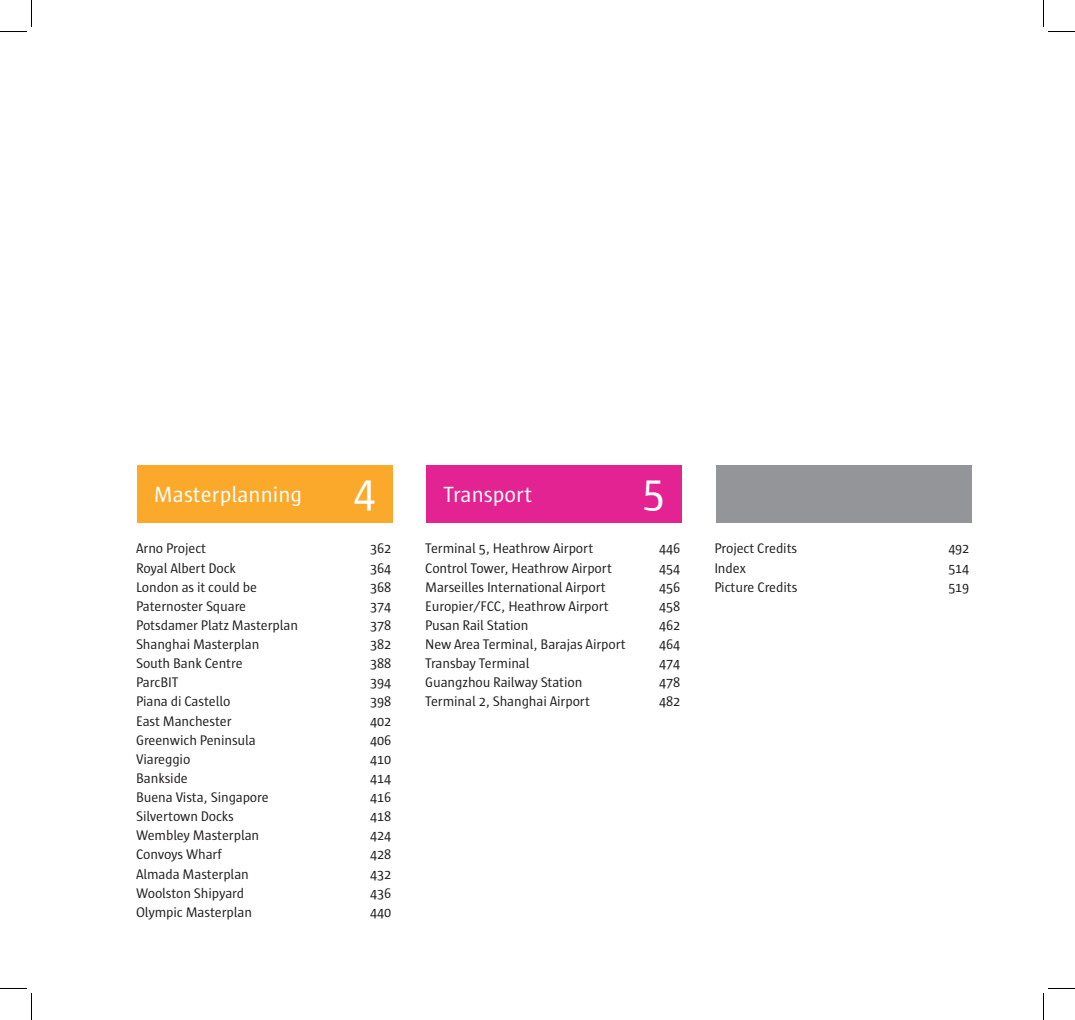
<style>
.page{position:relative;width:1075px;height:1020px;background:#fff}
.page>*{position:absolute;margin:0;border:0;box-sizing:border-box;transform-origin:0 0}
.t1{font:45px "Sun";color:#fff}
.t2{font:22.5px "Sun";color:#fff}
.rrp_text_2{font:14.25px "Sun";letter-spacing:-.01em;color:#231f20}
</style>
<div class="page">
<div style="left:427px;top:465px;width:255px;height:58px;background:#e22391"></div>
<div style="left:716px;top:465px;width:255px;height:58px;background:#939598"></div>
<div style="left:137px;top:465px;width:256px;height:58px;background:#faa92a"></div>
<svg style="left:0;top:0;width:32px;height:32px"></svg>
<svg style="left:0;top:988px;width:32px;height:32px"></svg>
<svg style="left:1043px;top:0;width:32px;height:32px"></svg>
<svg style="left:1043px;top:988px;width:32px;height:32px"></svg>
<p class="t2" style="left:154px;top:482px;width:150px">Masterplanning</p>
<p class="t1" style="left:353px;top:467px;width:24px">4</p>
<p class="t2" style="left:444px;top:482px;width:90px">Transport</p>
<p class="t1" style="left:643px;top:467px;width:24px">5</p>
<p class="rrp_text_2" style="left:136px;top:541px;width:72px">Arno Project</p>
<p class="rrp_text_2" style="left:370px;top:541px;width:23px">362</p>
<p class="rrp_text_2" style="left:136px;top:560px;width:101px">Royal Albert Dock</p>
<p class="rrp_text_2" style="left:370px;top:560px;width:23px">364</p>
<p class="rrp_text_2" style="left:136px;top:579px;width:122px">London as it could be</p>
<p class="rrp_text_2" style="left:370px;top:579px;width:23px">368</p>
<p class="rrp_text_2" style="left:136px;top:598px;width:112px">Paternoster Square</p>
<p class="rrp_text_2" style="left:370px;top:598px;width:23px">374</p>
<p class="rrp_text_2" style="left:136px;top:617px;width:164px">Potsdamer Platz Masterplan</p>
<p class="rrp_text_2" style="left:370px;top:617px;width:23px">378</p>
<p class="rrp_text_2" style="left:136px;top:636px;width:125px">Shanghai Masterplan</p>
<p class="rrp_text_2" style="left:370px;top:636px;width:23px">382</p>
<p class="rrp_text_2" style="left:136px;top:656px;width:108px">South Bank Centre</p>
<p class="rrp_text_2" style="left:370px;top:656px;width:23px">388</p>
<p class="rrp_text_2" style="left:136px;top:675px;width:44px">ParcBIT</p>
<p class="rrp_text_2" style="left:370px;top:675px;width:23px">394</p>
<p class="rrp_text_2" style="left:136px;top:694px;width:96px">Piana di Castello</p>
<p class="rrp_text_2" style="left:370px;top:694px;width:23px">398</p>
<p class="rrp_text_2" style="left:136px;top:713px;width:97px">East Manchester</p>
<p class="rrp_text_2" style="left:370px;top:713px;width:23px">402</p>
<p class="rrp_text_2" style="left:136px;top:732px;width:121px">Greenwich Peninsula</p>
<p class="rrp_text_2" style="left:370px;top:732px;width:23px">406</p>
<p class="rrp_text_2" style="left:136px;top:751px;width:56px">Viareggio</p>
<p class="rrp_text_2" style="left:370px;top:751px;width:23px">410</p>
<p class="rrp_text_2" style="left:136px;top:770px;width:53px">Bankside</p>
<p class="rrp_text_2" style="left:370px;top:770px;width:23px">414</p>
<p class="rrp_text_2" style="left:136px;top:789px;width:134px">Buena Vista, Singapore</p>
<p class="rrp_text_2" style="left:370px;top:789px;width:23px">416</p>
<p class="rrp_text_2" style="left:136px;top:809px;width:99px">Silvertown Docks</p>
<p class="rrp_text_2" style="left:370px;top:809px;width:23px">418</p>
<p class="rrp_text_2" style="left:136px;top:828px;width:125px">Wembley Masterplan</p>
<p class="rrp_text_2" style="left:370px;top:828px;width:23px">424</p>
<p class="rrp_text_2" style="left:136px;top:847px;width:87px">Convoys Wharf</p>
<p class="rrp_text_2" style="left:370px;top:847px;width:23px">428</p>
<p class="rrp_text_2" style="left:136px;top:866px;width:114px">Almada Masterplan</p>
<p class="rrp_text_2" style="left:370px;top:866px;width:23px">432</p>
<p class="rrp_text_2" style="left:136px;top:885px;width:110px">Woolston Shipyard</p>
<p class="rrp_text_2" style="left:370px;top:885px;width:23px">436</p>
<p class="rrp_text_2" style="left:136px;top:904px;width:118px">Olympic Masterplan</p>
<p class="rrp_text_2" style="left:370px;top:904px;width:23px">440</p>
<p class="rrp_text_2" style="left:425px;top:541px;width:170px">Terminal 5, Heathrow Airport</p>
<p class="rrp_text_2" style="left:659px;top:541px;width:23px">446</p>
<p class="rrp_text_2" style="left:425px;top:560px;width:188px">Control Tower, Heathrow Airport</p>
<p class="rrp_text_2" style="left:659px;top:560px;width:23px">454</p>
<p class="rrp_text_2" style="left:425px;top:579px;width:182px">Marseilles International Airport</p>
<p class="rrp_text_2" style="left:659px;top:579px;width:23px">456</p>
<p class="rrp_text_2" style="left:425px;top:598px;width:185px">Europier/FCC, Heathrow Airport</p>
<p class="rrp_text_2" style="left:659px;top:598px;width:23px">458</p>
<p class="rrp_text_2" style="left:425px;top:617px;width:105px">Pusan Rail Station</p>
<p class="rrp_text_2" style="left:659px;top:617px;width:23px">462</p>
<p class="rrp_text_2" style="left:425px;top:636px;width:202px">New Area Terminal, Barajas Airport</p>
<p class="rrp_text_2" style="left:659px;top:636px;width:23px">464</p>
<p class="rrp_text_2" style="left:425px;top:656px;width:106px">Transbay Terminal</p>
<p class="rrp_text_2" style="left:659px;top:656px;width:23px">474</p>
<p class="rrp_text_2" style="left:425px;top:675px;width:159px">Guangzhou Railway Station</p>
<p class="rrp_text_2" style="left:659px;top:675px;width:23px">478</p>
<p class="rrp_text_2" style="left:425px;top:694px;width:166px">Terminal 2, Shanghai Airport</p>
<p class="rrp_text_2" style="left:659px;top:694px;width:23px">482</p>
<p class="rrp_text_2" style="left:714px;top:541px;width:84px">Project Credits</p>
<p class="rrp_text_2" style="left:948px;top:541px;width:23px">492</p>
<p class="rrp_text_2" style="left:714px;top:560px;width:33px">Index</p>
<p class="rrp_text_2" style="left:948px;top:560px;width:23px">514</p>
<p class="rrp_text_2" style="left:714px;top:579px;width:85px">Picture Credits</p>
<p class="rrp_text_2" style="left:948px;top:579px;width:23px">519</p>
</div>
